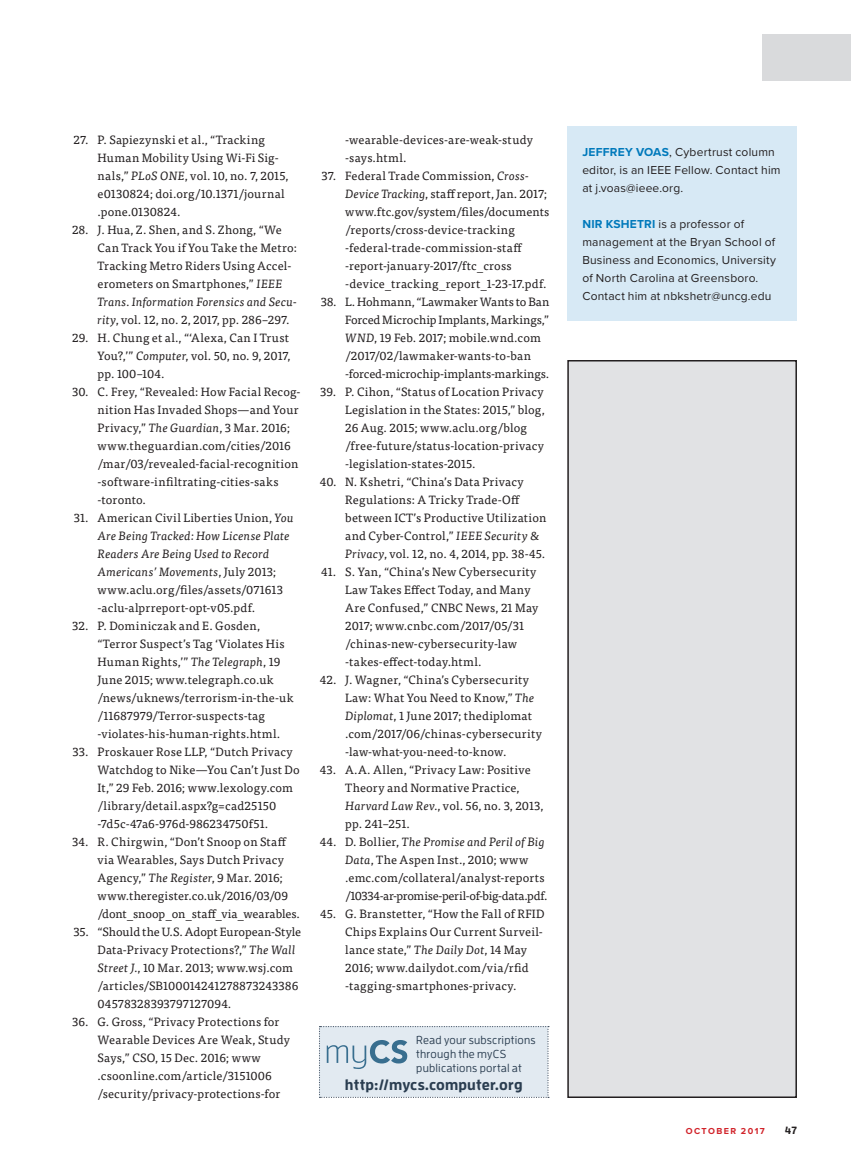
<style>
.page{position:relative;width:851px;height:1161px;background:#fff}
.page>*{position:absolute;margin:0;border:0;box-sizing:border-box;transform-origin:0 0}
.t1{font:700 15px "Enzo OT";letter-spacing:.01em;color:#2a3d50}
.t2{font:12px/18px "Tisa Pro";letter-spacing:.015em;color:#231f20}
.t3{font:12px/18px "Proxima Nova";letter-spacing:.015em;color:#231f20}
.t4{font:500 11.55px/13.8px "Enzo OT";letter-spacing:.02em;color:#2a3d50}
.t5{font:700 10.5px "Enzo OT";color:#231f20}
.t6{font:700 9px "Proxima Nova";letter-spacing:.155em;color:#d1232a}
.s1{font-style:italic}
.s2{font-weight:700;color:#0079bb}
</style>
<div class="page">
<div style="left:762px;top:34px;width:88px;height:47px;background:#d9dadc"></div>
<div style="left:568px;top:361px;width:228px;height:736px;background:#e1e2e4"></div>
<div style="left:567px;top:360px;width:229px;height:738px;border:2px solid #231f20"></div>
<svg style="left:319px;top:1026px;width:230px;height:72px;background:#d8e2ea"></svg>
<div style="left:567px;top:126px;width:229px;height:194px;background:#d7e9f5"></div>
<p class="t2" style="left:98px;top:130px;width:192px;text-indent:-24px">27. P. Sapiezynski et al., “Tracking<br>Human Mobility Using Wi-Fi Sig&shy;nals,” <span class="s1">PLoS ONE</span>, vol. 10, no. 7, 2015, e0130824; doi.org/10.1371/journal .pone.0130824.</p>
<p class="t2" style="left:98px;top:220px;width:201px;text-indent:-25px">28. J. Hua, Z. Shen, and S. Zhong, “We Can Track You if You Take the Metro:<br>Tracking Metro Riders Using Accel&shy;erometers on Smartphones,” <span class="s1">IEEE Trans. Information Forensics and Secu&shy;rity</span>, vol. 12, no. 2, 2017, pp. 286–297.</p>
<p class="t2" style="left:98px;top:328px;width:194px;text-indent:-25px">29. H. Chung et al., “‘Alexa, Can I Trust<br>You?,’” <span class="s1">Computer</span>, vol. 50, no. 9, 2017, pp. 100–104.</p>
<p class="t2" style="left:98px;top:382px;width:204px;text-indent:-26px">30. C. Frey, “Revealed: How Facial Recog&shy;nition Has Invaded Shops—and Your Privacy,” <span class="s1">The Guardian</span>, 3 Mar. 2016; www.theguardian.com/cities/2016 /mar/03/revealed-facial-recognition -software-infiltrating-cities-saks -toronto.</p>
<p class="t2" style="left:98px;top:508px;width:198px;text-indent:-24px">31. American Civil Liberties Union, <span class="s1">You Are Being Tracked: How License Plate Readers Are Being Used to Record Americans’ Movements</span>, July 2013; www.aclu.org/files/assets/071613 -aclu-alprreport-opt-v05.pdf.</p>
<p class="t2" style="left:98px;top:616px;width:197px;text-indent:-25px">32. P. Dominiczak and E. Gosden, “Terror Suspect’s Tag ‘Violates His Human Rights,’” <span class="s1">The Telegraph</span>, 19<br>June 2015; www.telegraph.co.uk /news/uknews/terrorism-in-the-uk /11687979/Terror-suspects-tag -violates-his-human-rights.html.</p>
<p class="t2" style="left:98px;top:742px;width:204px;text-indent:-25px">33. Proskauer Rose LLP, “Dutch Privacy Watchdog to Nike—You Can’t Just Do It,” 29 Feb. 2016; www.lexology.com /library/detail.aspx?g=cad25150 -7d5c-47a6-976d-986234750f51.</p>
<p class="t2" style="left:98px;top:832px;width:204px;text-indent:-25px">34. R. Chirgwin, “Don’t Snoop on Staff via Wearables, Says Dutch Privacy Agency,” <span class="s1">The Register</span>, 9 Mar. 2016; www.theregister.co.uk/2016/03/09 /dont_snoop_on_staff_via_wearables.</p>
<p class="t2" style="left:98px;top:922px;width:205px;text-indent:-24px">35. “Should the U.S. Adopt European-Style Data-Privacy Protections?,” <span class="s1">The Wall Street J.</span>, 10 Mar. 2013; www.wsj.com /articles/SB100014241278873243386<br>04578328393797127094.</p>
<p class="t2" style="left:98px;top:1012px;width:194px;text-indent:-25px">36. G. Gross, “Privacy Protections for Wearable Devices Are Weak, Study Says,” CSO, 15 Dec. 2016; www .csoonline.com/article/3151006 /security/privacy-protections-for</p>
<p class="t2" style="left:345px;top:130px;width:189px">-wearable-devices-are-weak-study -says.html.</p>
<p class="t2" style="left:345px;top:166px;width:205px;text-indent:-24px">37. Federal Trade Commission, <span class="s1">Cross-Device Tracking</span>, staff report, Jan. 2017; www.ftc.gov/system/files/documents /reports/cross-device-tracking -federal-trade-commission-staff -report-january-2017/ftc_cross -device_tracking_report_1-23-17.pdf.</p>
<p class="t2" style="left:345px;top:292px;width:206px;text-indent:-25px">38. L. Hohmann, “Lawmaker Wants to Ban Forced Microchip Implants, Markings,” <span class="s1">WND</span>, 19 Feb. 2017; mobile.wnd.com /2017/02/lawmaker-wants-to-ban -forced-microchip-implants-markings.</p>
<p class="t2" style="left:345px;top:382px;width:201px;text-indent:-25px">39. P. Cihon, “Status of Location Privacy Legislation in the States: 2015,” blog, 26 Aug. 2015; www.aclu.org/blog /free-future/status-location-privacy -legislation-states-2015.</p>
<p class="t2" style="left:345px;top:472px;width:202px;text-indent:-26px">40. N. Kshetri, “China’s Data Privacy Regulations: A Tricky Trade-Off between ICT’s Productive Utilization and Cyber-Control,” <span class="s1">IEEE Security &amp; Privacy</span>, vol. 12, no. 4, 2014, pp. 38-45.</p>
<p class="t2" style="left:345px;top:562px;width:195px;text-indent:-24px">41. S. Yan, “China’s New Cybersecurity Law Takes Effect Today, and Many Are Confused,” CNBC News, 21 May 2017; www.cnbc.com/2017/05/31 /chinas-new-cybersecurity-law -takes-effect-today.html.</p>
<p class="t2" style="left:345px;top:670px;width:198px;text-indent:-26px">42. J. Wagner, “China’s Cybersecurity Law: What You Need to Know,” <span class="s1">The Diplomat</span>, 1 June 2017; thediplomat .com/2017/06/chinas-cybersecurity -law-what-you-need-to-know.</p>
<p class="t2" style="left:345px;top:760px;width:200px;text-indent:-25px">43. A.A. Allen, “Privacy Law: Positive<br>Theory and Normative Practice,<br><span class="s1">Harvard Law Rev.</span>, vol. 56, no. 3, 2013, pp. 241–251.</p>
<p class="t2" style="left:345px;top:832px;width:204px;text-indent:-26px">44. D. Bollier, <span class="s1">The Promise and Peril of Big Data</span>, The Aspen Inst., 2010; www .emc.com/collateral/analyst-reports /10334-ar-promise-peril-of-big-data.pdf.</p>
<p class="t2" style="left:345px;top:904px;width:201px;text-indent:-25px">45. G. Branstetter, “How the Fall of RFID Chips Explains Our Current Surveil&shy;lance state,” <span class="s1">The Daily Dot</span>, 14 May 2016; www.dailydot.com/via/rfid -tagging-smartphones-privacy.</p>
<p class="t4" style="left:416px;top:1033px;width:121px">Read your subscriptions through the myCS publications portal at</p>
<p class="t1" style="left:345px;top:1075px;width:179px">http://mycs.computer.org</p>
<p class="t3" style="left:582px;top:142px;width:200px"><span class="s2">JEFFREY VOAS</span>, Cybertrust column editor, is an IEEE Fellow. Contact him at j.voas@ieee.org.</p>
<p class="t3" style="left:582px;top:214px;width:195px"><span class="s2">NIR KSHETRI</span> is a professor of management at the Bryan School of Business and Economics, University of North Carolina at Greensboro.<br>Contact him at nbkshetr@uncg.edu</p>
<p class="t6" style="left:685px;top:1124px;width:80px">OCTOBER 2017</p>
<p class="t5" style="left:784px;top:1124px;width:14px">47</p>
</div>
